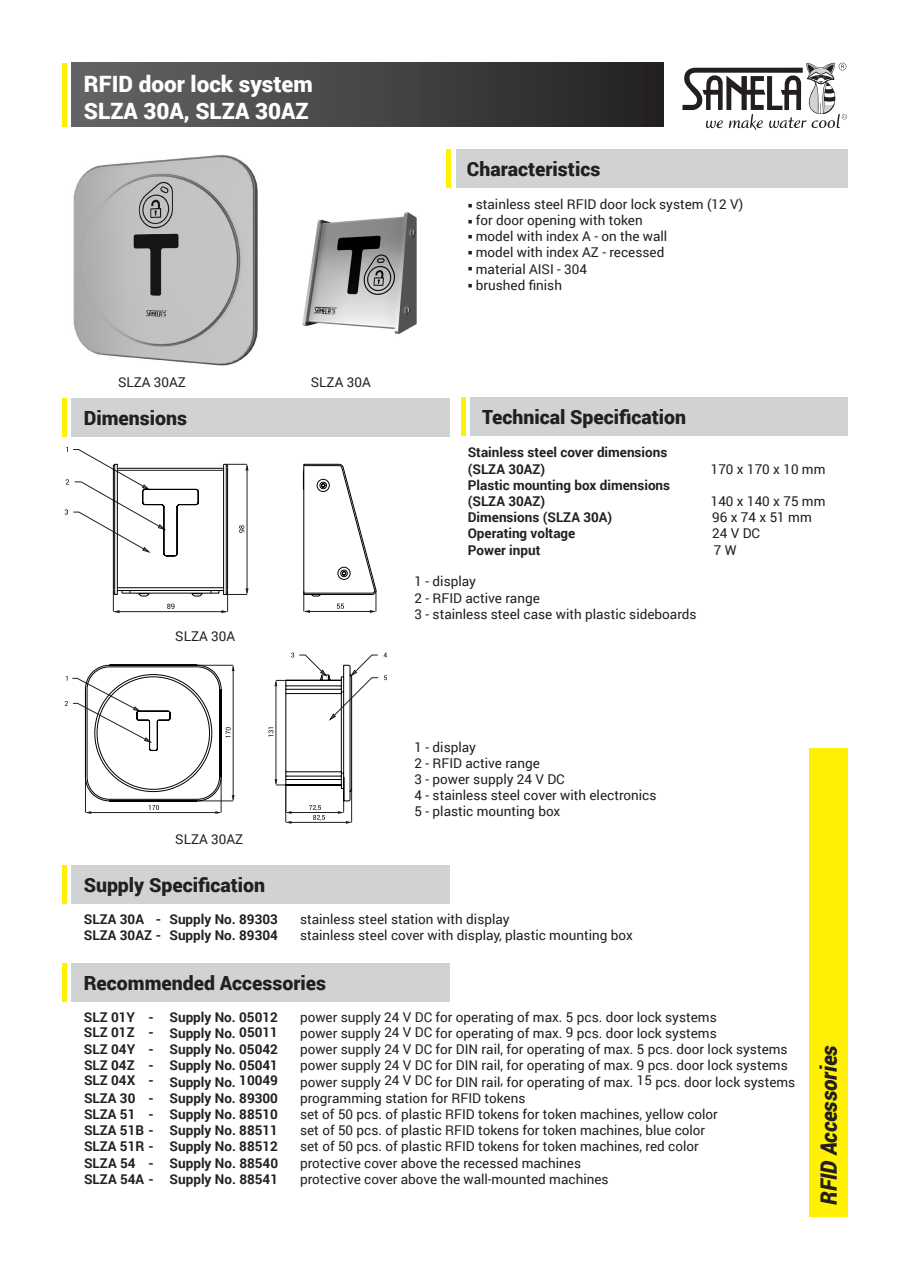
<style>
.page{position:relative;width:910px;height:1280px;background:#fff}
.page>*{position:absolute;margin:0;border:0;box-sizing:border-box;transform-origin:0 0}
.t1{font:900 22.5px/26.2px "Roboto";color:#fff}
.t2{font:italic 900 22.5px "Roboto";letter-spacing:-.005em;color:#231f20;scale:.95 1}
.t3{font:900 19.5px "Roboto";color:#231f20}
.t4{font:13.5px/16.2px "Roboto";color:#231f20}
.t5{font:700 13.5px/16.2px "Roboto";color:#231f20}
</style>
<div class="page">
<div style="left:71px;top:63px;width:592px;height:63px;background:linear-gradient(to right,#656669,#242223)"></div>
<svg style="left:682px;top:63px;width:165px;height:67px"></svg>
<hr style="left:63px;top:63px;width:4px;height:63px;background:#fff101">
<div style="left:809px;top:748px;width:38px;height:469px;background:#fff101"></div>
<div style="left:456px;top:150px;width:391px;height:38px;background:#d1d2d4"></div>
<hr style="left:447px;top:150px;width:4px;height:38px;background:#fff101">
<div style="left:71px;top:399px;width:379px;height:38px;background:#d1d2d4"></div>
<hr style="left:63px;top:399px;width:4px;height:38px;background:#fff101">
<div style="left:470px;top:398px;width:377px;height:38px;background:#d1d2d4"></div>
<hr style="left:462px;top:398px;width:4px;height:38px;background:#fff101">
<div style="left:71px;top:865px;width:379px;height:38px;background:#d1d2d4"></div>
<hr style="left:63px;top:865px;width:4px;height:38px;background:#fff101">
<div style="left:71px;top:963px;width:379px;height:38px;background:#d1d2d4"></div>
<hr style="left:63px;top:963px;width:4px;height:38px;background:#fff101">
<svg style="left:303px;top:464px;width:74px;height:149px"></svg>
<svg style="left:65px;top:447px;width:184px;height:166px"></svg>
<svg style="left:65px;top:653px;width:322px;height:171px"></svg>
<img style="left:73px;top:154px;width:185px;height:212px">
<img style="left:302px;top:212px;width:115px;height:122px">
<h1 class="t1" style="left:84px;top:70px;width:230px">RFID door lock system<br>SLZA 30A, SLZA 30AZ</h1>
<p class="t4" style="left:118px;top:374px;width:69px">SLZA 30AZ</p>
<p class="t4" style="left:311px;top:374px;width:61px">SLZA 30A</p>
<h2 class="t3" style="left:467px;top:156px;width:135px">Characteristics</h2>
<p class="t4" style="left:468px;top:195px;width:277px">○ stainless steel RFID door lock system (12 V)</p>
<p class="t4" style="left:468px;top:211px;width:176px">○ for door opening with token</p>
<p class="t4" style="left:468px;top:228px;width:201px">○ model with index A - on the wall</p>
<p class="t4" style="left:468px;top:244px;width:198px">○ model with index AZ - recessed</p>
<p class="t4" style="left:468px;top:260px;width:121px">○ material AISI - 304</p>
<p class="t4" style="left:468px;top:276px;width:96px">○ brushed finish</p>
<h2 class="t3" style="left:84px;top:405px;width:105px">Dimensions</h2>
<h2 class="t3" style="left:482px;top:404px;width:206px">Technical Specification</h2>
<p class="t5" style="left:468px;top:444px;width:201px">Stainless steel cover dimensions (SLZA 30AZ)</p>
<p class="t5" style="left:468px;top:476px;width:204px">Plastic mounting box dimensions (SLZA 30AZ)</p>
<p class="t4" style="left:711px;top:460px;width:116px">170 x 170 x 10 mm</p>
<p class="t4" style="left:711px;top:493px;width:116px">140 x 140 x 75 mm</p>
<p class="t5" style="left:468px;top:509px;width:146px">Dimensions (SLZA 30A)</p>
<p class="t4" style="left:712px;top:509px;width:101px">96 x 74 x 51 mm</p>
<p class="t5" style="left:468px;top:525px;width:109px">Operating voltage</p>
<p class="t4" style="left:712px;top:525px;width:49px">24 V DC</p>
<p class="t5" style="left:468px;top:541px;width:74px">Power input</p>
<p class="t4" style="left:714px;top:541px;width:24px">7 W</p>
<p class="t4" style="left:175px;top:627px;width:61px">SLZA 30A</p>
<p class="t4" style="left:415px;top:573px;width:283px">1 - display<br>2 - RFID active range<br>3 - stainless steel case with plastic sideboards</p>
<p class="t4" style="left:175px;top:831px;width:69px">SLZA 30AZ</p>
<p class="t4" style="left:415px;top:738px;width:243px">1 - display<br>2 - RFID active range<br>3 - power supply 24 V DC<br>4 - stainless steel cover with electronics<br>5 - plastic mounting box</p>
<h2 class="t3" style="left:84px;top:871px;width:183px">Supply Specification</h2>
<p class="t5" style="left:84px;top:910px;width:195px">SLZA 30A - Supply No. 89303</p>
<p class="t4" style="left:300px;top:910px;width:211px">stainless steel station with display</p>
<p class="t5" style="left:84px;top:927px;width:195px">SLZA 30AZ - Supply No. 89304</p>
<p class="t4" style="left:300px;top:927px;width:334px">stainless steel cover with display, plastic mounting box</p>
<h2 class="t3" style="left:84px;top:969px;width:244px">Recommended Accessories</h2>
<p class="t5" style="left:84px;top:1008px;width:195px">SLZ 01Y - Supply No. 05012</p>
<p class="t4" style="left:300px;top:1008px;width:418px">power supply 24 V DC for operating of max. 5 pcs. door lock systems</p>
<p class="t5" style="left:84px;top:1023px;width:196px">SLZ 01Z - Supply No. 05011</p>
<p class="t4" style="left:300px;top:1024px;width:418px">power supply 24 V DC for operating of max. 9 pcs. door lock systems</p>
<p class="t5" style="left:84px;top:1041px;width:195px">SLZ 04Y - Supply No. 05042</p>
<p class="t4" style="left:300px;top:1041px;width:489px">power supply 24 V DC for DIN rail, for operating of max. 5 pcs. door lock systems</p>
<p class="t5" style="left:84px;top:1057px;width:195px">SLZ 04Z - Supply No. 05041</p>
<p class="t4" style="left:300px;top:1057px;width:489px">power supply 24 V DC for DIN rail, for operating of max. 9 pcs. door lock systems</p>
<p class="t5" style="left:84px;top:1072px;width:196px">SLZ 04X - Supply No. 10049</p>
<p class="t4" style="left:300px;top:1073px;width:497px">power supply 24 V DC for DIN rail, for operating of max. 15 pcs. door lock systems</p>
<p class="t5" style="left:84px;top:1089px;width:195px">SLZA 30 - Supply No. 89300</p>
<p class="t4" style="left:300px;top:1089px;width:227px">programming station for RFID tokens</p>
<p class="t5" style="left:84px;top:1105px;width:195px">SLZA 51 - Supply No. 88510</p>
<p class="t4" style="left:300px;top:1105px;width:419px">set of 50 pcs. of plastic RFID tokens for token machines, yellow color</p>
<p class="t5" style="left:84px;top:1122px;width:195px">SLZA 51B - Supply No. 88511</p>
<p class="t4" style="left:300px;top:1122px;width:407px">set of 50 pcs. of plastic RFID tokens for token machines, blue color</p>
<p class="t5" style="left:84px;top:1138px;width:195px">SLZA 51R - Supply No. 88512</p>
<p class="t4" style="left:300px;top:1138px;width:400px">set of 50 pcs. of plastic RFID tokens for token machines, red color</p>
<p class="t5" style="left:84px;top:1154px;width:195px">SLZA 54 - Supply No. 88540</p>
<p class="t4" style="left:300px;top:1154px;width:282px">protective cover above the recessed machines</p>
<p class="t5" style="left:84px;top:1170px;width:195px">SLZA 54A - Supply No. 88541</p>
<p class="t4" style="left:300px;top:1170px;width:310px">protective cover above the wall-mounted machines</p>
<h1 class="t2" style="left:813px;top:1204px;width:169px;rotate:-90deg">RFID Accessories</h1>
</div>
